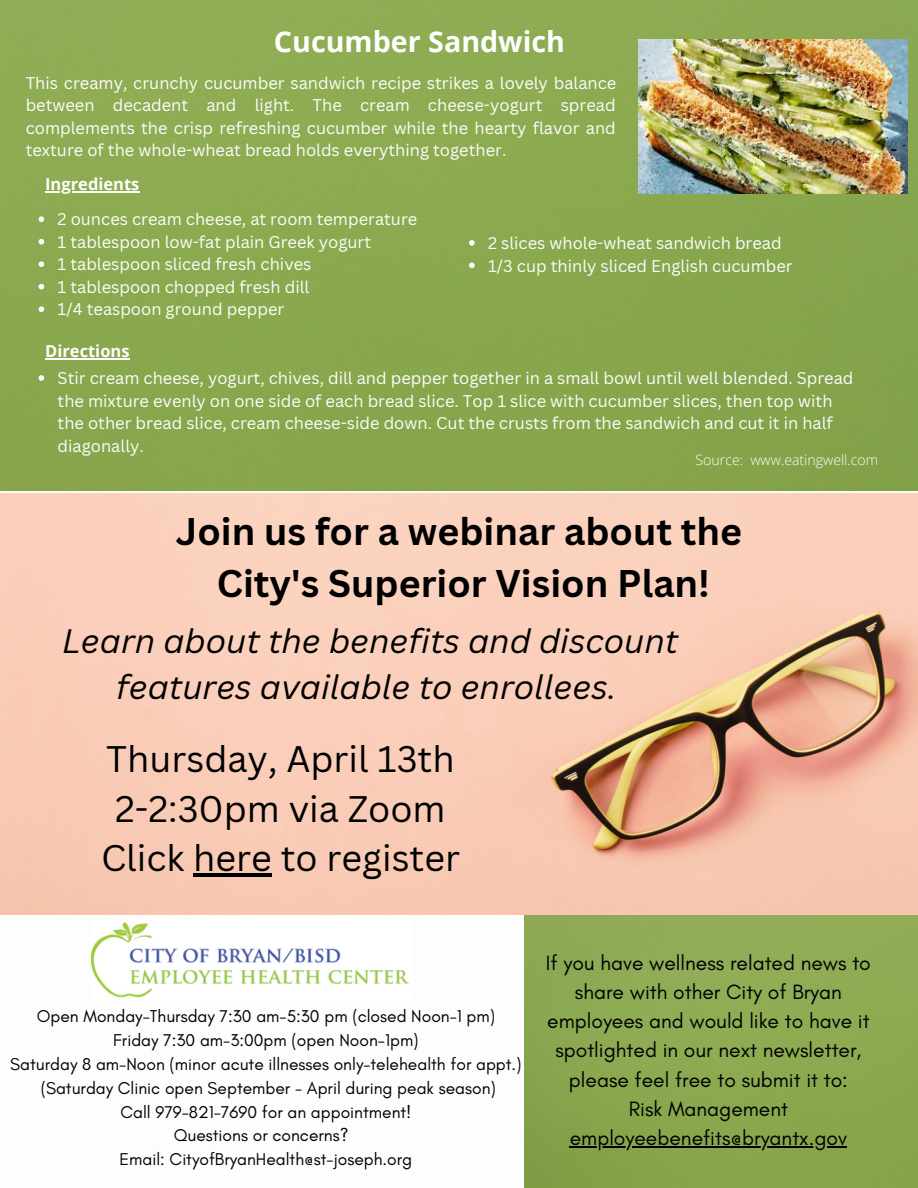
<style>
.page{position:relative;width:918px;height:1188px;background:#fff}
.page>*{position:absolute;margin:0;border:0;box-sizing:border-box;transform-origin:0 0}
.t1{font:700 37.5px/51.8px "Canva Sans";color:#000;text-align:center}
.t2{font:36px/49.5px "Canva Sans";color:#000;text-align:center}
.t3{font:italic 33px/46.2px "Canva Sans";color:#000;text-align:center}
.t4{font:700 28.65px "Open Sans";color:#fff}
.t5{font:21px/29.2px "Glacial Indifference";color:#000;text-align:center}
.t6{font:17.4px/23.7px "Glacial Indifference";color:#000;text-align:center}
.t7{font:16.5px/22.5px "Canva Sans";color:#fdfdfd}
.t8{font:700 16.5px "Open Sans";color:#fdfdfd}
.t9{font:300 14.1px "Open Sans";color:#fdfdfd}
</style>
<div class="page">
<img style="left:92px;top:922px;width:318px;height:76px">
<img style="left:524px;top:914px;width:394px;height:274px">
<div style="left:0;top:0;width:918px;height:491px;background:#8aa84e"></div>
<img style="left:639px;top:40px;width:269px;height:154px">
<img style="left:0;top:493px;width:918px;height:421px">
<hr style="left:570px;top:1146px;width:277px;height:1px;background:#000">
<hr style="left:45px;top:191px;width:94px;height:1px;background:#fdfdfd">
<svg style="left:39px;top:216px;width:5px;height:6px"></svg>
<svg style="left:39px;top:239px;width:5px;height:6px"></svg>
<svg style="left:39px;top:261px;width:5px;height:6px"></svg>
<svg style="left:39px;top:284px;width:5px;height:6px"></svg>
<svg style="left:39px;top:306px;width:5px;height:6px"></svg>
<svg style="left:469px;top:240px;width:6px;height:6px"></svg>
<svg style="left:469px;top:263px;width:6px;height:5px"></svg>
<hr style="left:45px;top:358px;width:85px;height:1px;background:#fdfdfd">
<svg style="left:39px;top:375px;width:5px;height:6px"></svg>
<hr style="left:193px;top:873px;width:79px;height:4px;background:#000">
<h3 class="t4" style="left:274px;top:21px;width:293px">Cucumber Sandwich</h3>
<p class="t7" style="left:26px;top:71px;width:592px;text-align:justify">This creamy, crunchy cucumber sandwich recipe strikes a lovely balance between decadent and light. The cream cheese-yogurt spread complements the crisp refreshing cucumber while the hearty flavor and texture of the whole-wheat bread holds everything together.</p>
<p class="t8" style="left:45px;top:172px;width:96px">Ingredients</p>
<p class="t7" style="left:58px;top:208px;width:361px">2 ounces cream cheese, at room temperature 1 tablespoon low-fat plain Greek yogurt<br>1 tablespoon sliced fresh chives<br>1 tablespoon chopped fresh dill<br>1/4 teaspoon ground pepper</p>
<p class="t7" style="left:488px;top:231px;width:306px">2 slices whole-wheat sandwich bread<br>1/3 cup thinly sliced English cucumber</p>
<p class="t8" style="left:45px;top:339px;width:86px">Directions</p>
<p class="t7" style="left:58px;top:366px;width:797px">Stir cream cheese, yogurt, chives, dill and pepper together in a small bowl until well blended. Spread the mixture evenly on one side of each bread slice. Top 1 slice with cucumber slices, then top with the other bread slice, cream cheese-side down. Cut the crusts from the sandwich and cut it in half diagonally.</p>
<p class="t9" style="left:696px;top:450px;width:184px">Source: www.eatingwell.com</p>
<h1 class="t1" style="left:176px;top:504px;width:568px">Join us for a webinar about the<br>City's Superior Vision Plan!</h1>
<h3 class="t3" style="left:62px;top:617px;width:618px">Learn about the benefits and discount features available to enrollees.</h3>
<h2 class="t2" style="left:101px;top:733px;width:360px">Thursday, April 13th<br>2-2:30pm via Zoom<br>Click here to register</h2>
<p class="t6" style="left:10px;top:1005px;width:513px">Open Monday-Thursday 7:30 am-5:30 pm (closed Noon-1 pm)<br>Friday 7:30 am-3:00pm (open Noon-1pm)<br>Saturday 8 am-Noon (minor acute illnesses only-telehealth for appt.) (Saturday Clinic open September - April during peak season)<br>Call 979-821-7690 for an appointment!<br>Questions or concerns?<br>Email: CityofBryanHealth@st-joseph.org</p>
<p class="t5" style="left:546px;top:948px;width:326px">If you have wellness related news to share with other City of Bryan employees and would like to have it spotlighted in our next newsletter, please feel free to submit it to:<br>Risk Management employeebenefits@bryantx.gov</p>
</div>
